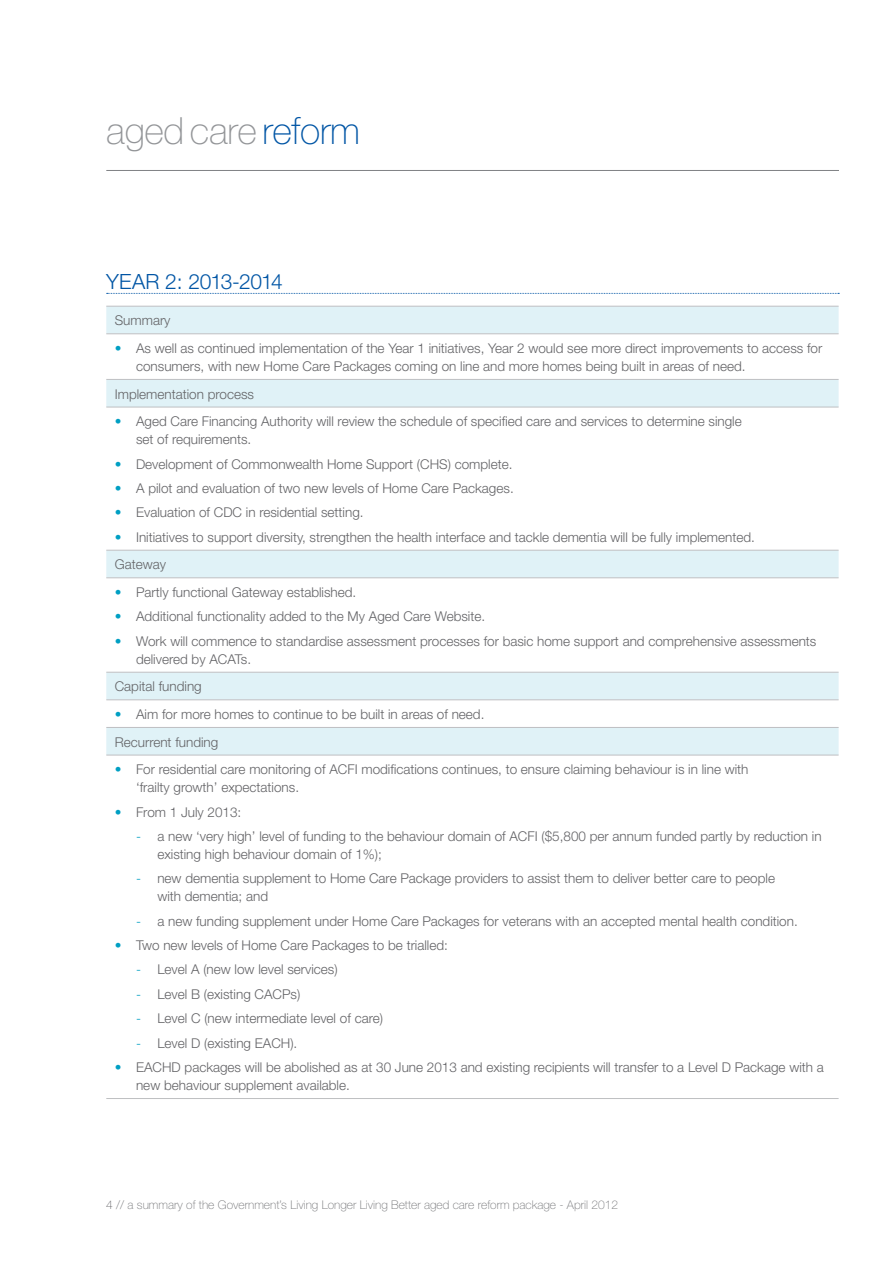
<style>
.page{position:relative;width:893px;height:1263px;background:#fff}
.page>*{position:absolute;margin:0;border:0;box-sizing:border-box;transform-origin:0 0}
.t1{font:100 37.5px "Helvetica Neue";letter-spacing:-.01em;color:#939598}
.Sub-heading{font:300 21px "Helvetica Neue";letter-spacing:-.02em;color:#0155a5}
.table_text{font:300 13.5px/18px "Helvetica Neue";color:#636366}
.t2{font:100 12px "Helvetica Neue";color:#727376}
.s1{color:#0155a5}
.s2{color:#009fc3}
.s3{color:#636366}
</style>
<div class="page">
<hr style="left:106px;top:170px;width:733px;height:1px;background:#808285">
<div style="left:106px;top:307px;width:733px;height:26px;background:#e0f2f7"></div>
<svg style="left:106px;top:334px;width:733px;height:421px"></svg>
<hr style="left:106px;top:333px;width:733px;height:1px;background:#bebfc2">
<hr style="left:106px;top:407px;width:733px;height:1px;background:#bebfc2">
<hr style="left:106px;top:577px;width:733px;height:1px;background:#bebfc2">
<hr style="left:106px;top:699px;width:733px;height:1px;background:#bebfc2">
<hr style="left:106px;top:755px;width:733px;height:1px;background:#bebfc2">
<hr style="left:106px;top:379px;width:733px;height:1px;background:#bebfc2">
<hr style="left:106px;top:550px;width:733px;height:1px;background:#bebfc2">
<hr style="left:106px;top:672px;width:733px;height:1px;background:#bebfc2">
<hr style="left:106px;top:727px;width:733px;height:1px;background:#bebfc2">
<hr style="left:106px;top:1098px;width:733px;height:1px;background:#bebfc2">
<hr style="left:106px;top:306px;width:733px;height:1px;background:#bebfc2">
<svg style="left:107px;top:293px;width:732px;height:1px"></svg>
<h1 class="t1" style="left:106px;top:109px;width:255px">aged care <span class="s1">reform</span></h1>
<p class="Sub-heading" style="left:106px;top:268px;width:178px">YEAR 2: 2013-2014</p>
<p class="table_text" style="left:115px;top:311px;width:57px">Summary</p>
<p class="table_text" style="left:136px;top:339px;width:688px;text-indent:-21px"><span class="s2">•</span> As well as continued implementation of the Year 1 initiatives, Year 2 would see more direct improvements to access for consumers, with new Home Care Packages coming on line and more homes being built in areas of need.</p>
<p class="table_text" style="left:115px;top:384px;width:141px">Implementation process</p>
<p class="table_text" style="left:136px;top:412px;width:607px;text-indent:-21px"><span class="s2">•</span> Aged Care Financing Authority will review the schedule of specified care and services to determine single set of requirements.</p>
<p class="table_text" style="left:115px;top:454px;width:399px"><span class="s2">•</span> Development of Commonwealth Home Support (CHS) complete.</p>
<p class="table_text" style="left:115px;top:479px;width:400px"><span class="s2">•</span> A pilot and evaluation of two new levels of Home Care Packages.</p>
<p class="table_text" style="left:115px;top:503px;width:250px"><span class="s2">•</span> Evaluation of CDC in residential setting.</p>
<p class="table_text" style="left:115px;top:528px;width:642px"><span class="s2">•</span> Initiatives to support diversity, strengthen the health interface and tackle dementia will be fully implemented.</p>
<p class="table_text" style="left:115px;top:555px;width:53px">Gateway</p>
<p class="table_text" style="left:115px;top:583px;width:243px"><span class="s2">•</span> Partly functional Gateway established.</p>
<p class="table_text" style="left:115px;top:607px;width:372px"><span class="s2">•</span> Additional functionality added to the My Aged Care Website.</p>
<p class="table_text" style="left:136px;top:632px;width:682px;text-indent:-21px"><span class="s2">•</span> Work will commence to standardise assessment processes for basic home support and comprehensive assessments delivered by ACATs.</p>
<p class="table_text" style="left:115px;top:677px;width:89px">Capital funding</p>
<p class="table_text" style="left:115px;top:705px;width:371px"><span class="s2">•</span> Aim for more homes to continue to be built in areas of need.</p>
<p class="table_text" style="left:115px;top:732px;width:105px">Recurrent funding</p>
<p class="table_text" style="left:136px;top:760px;width:614px;text-indent:-21px"><span class="s2">•</span> For residential care monitoring of ACFI modifications continues, to ensure claiming behaviour is in line with ‘frailty growth’ expectations.</p>
<p class="table_text" style="left:115px;top:802px;width:128px"><span class="s2">•</span> From 1 July 2013:</p>
<p class="table_text" style="left:157px;top:827px;width:666px;text-indent:-21px"><span class="s2">-</span> a new ‘very high’ level of funding to the behaviour domain of ACFI ($5,800 per annum funded partly by reduction in existing high behaviour domain of 1%);</p>
<p class="table_text" style="left:157px;top:869px;width:619px;text-indent:-21px"><span class="s2">-</span> new dementia supplement to Home Care Package providers to assist them to deliver better care to people with dementia; and</p>
<p class="table_text" style="left:136px;top:912px;width:663px"><span class="s2">-</span> a new funding supplement under Home Care Packages for veterans with an accepted mental health condition.</p>
<p class="table_text" style="left:115px;top:936px;width:335px"><span class="s2">•</span> Two new levels of Home Care Packages to be trialled:</p>
<p class="table_text" style="left:136px;top:960px;width:203px"><span class="s2">-</span> Level A (new low level services)</p>
<p class="table_text" style="left:136px;top:985px;width:166px"><span class="s2">-</span> Level B (existing CACPs)</p>
<p class="table_text" style="left:136px;top:1009px;width:248px"><span class="s2">-</span> Level C (new intermediate level of care)</p>
<p class="table_text" style="left:136px;top:1033px;width:163px"><span class="s2">-</span> Level D (existing EACH).</p>
<p class="table_text" style="left:136px;top:1058px;width:689px;text-indent:-21px"><span class="s2">•</span> EACHD packages will be abolished as at 30 June 2013 and existing recipients will transfer to a Level D Package with a new behaviour supplement available.</p>
<p class="t2" style="left:106px;top:1197px;width:513px"><span class="s3">4</span> // a summary of the Government’s Living Longer Living Better aged care reform package - April 2012</p>
</div>
